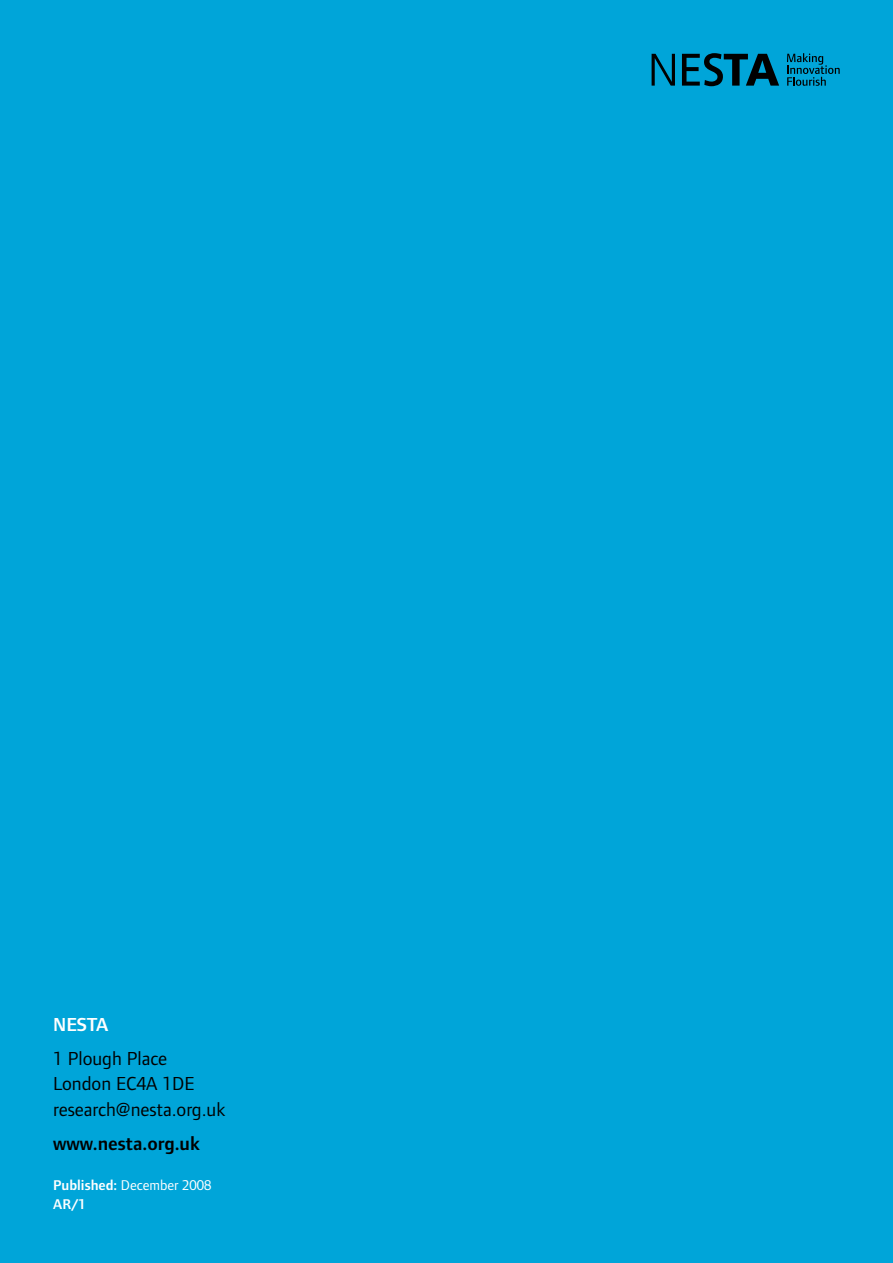
<style>
.page{position:relative;width:893px;height:1263px;background:#00a5d9}
.page>*{position:absolute;margin:0;border:0;box-sizing:border-box;transform-origin:0 0}
.t1{font:19.5px/25.5px "Foundry Form Sans";color:#000}
.t2{font:600 19.5px "Foundry Form Sans";color:#000}
.t3{font:600 19.5px "Foundry Form Sans";letter-spacing:-.01em;color:#fff}
.t4{font:600 14.7px/19.2px "Foundry Form Sans";color:#fff}
.s1{font-weight:400}
</style>
<div class="page">
<svg style="left:787px;top:53px;width:53px;height:33px"></svg>
<svg style="left:652px;top:54px;width:23px;height:32px"></svg>
<svg style="left:682px;top:53px;width:97px;height:33px"></svg>
<p class="t3" style="left:53px;top:1013px;width:57px">NESTA</p>
<p class="t1" style="left:53px;top:1045px;width:174px">1 Plough Place<br>London EC4A 1DE research@nesta.org.uk</p>
<p class="t2" style="left:53px;top:1132px;width:148px">www.nesta.org.uk</p>
<p class="t4" style="left:53px;top:1175px;width:160px">Published: <span class="s1">December 2008<br></span>AR/1</p>
</div>
